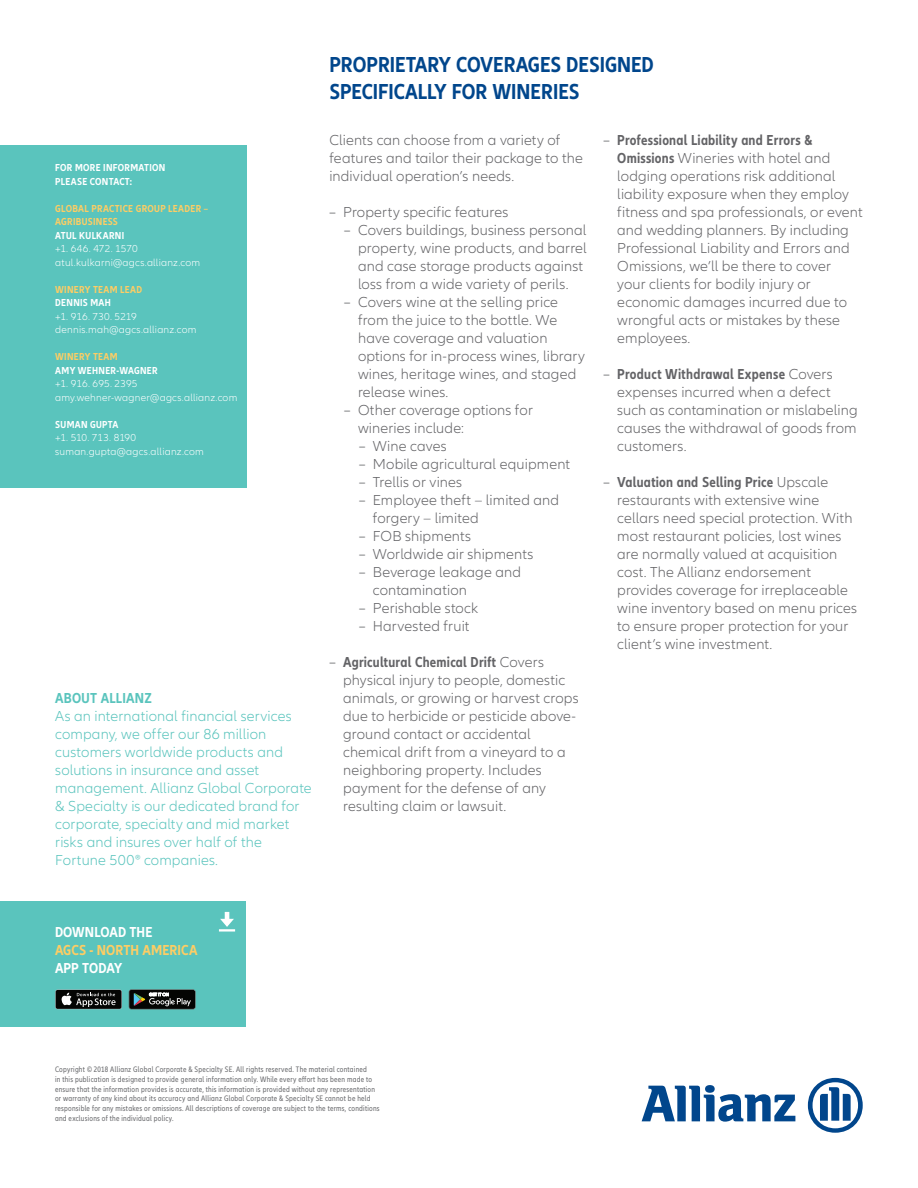
<style>
.page{position:relative;width:918px;height:1188px;background:#fff}
.page>*{position:absolute;margin:0;border:0;box-sizing:border-box;transform-origin:0 0}
.t1{font:700 condensed 22.5px/27px "Allianz Neo";color:#01468c}
.t2{font:300 15px/18px "Allianz Neo";letter-spacing:.01em;color:#636366}
.t3{font:300 15px/18px "Allianz Neo";letter-spacing:.01em;color:#5ac4bd}
.t4{font:700 condensed 15px "Allianz Neo";color:#fff}
.t5{font:700 condensed 15px "Allianz Neo";letter-spacing:.01em;color:#fecd64}
.t6{font:700 condensed 15px "Allianz Neo";letter-spacing:.015em;color:#5ac4bd}
.t7{font:300 10.5px/13.5px "Allianz Neo";letter-spacing:.02em;color:#fff}
.t8{font:700 condensed 10.5px/13.5px "Allianz Neo";letter-spacing:.03em;color:#fff}
.t9{font:700 condensed 10.5px/13.5px "Allianz Neo";letter-spacing:.03em;color:#fecd64}
.t10{font:condensed 8.25px/9.9px "Allianz Neo";letter-spacing:.03em;color:#6c6d70}
.s1{font-weight:400;font-stretch:condensed;color:#6c6d70}
.s2{font-weight:700;font-stretch:condensed}
</style>
<div class="page">
<svg style="left:642px;top:1085px;width:153px;height:37px"></svg>
<svg style="left:808px;top:1078px;width:55px;height:55px"></svg>
<div style="left:0;top:901px;width:246px;height:126px;background:#5ac4bd"></div>
<svg style="left:219px;top:912px;width:16px;height:20px"></svg>
<svg style="left:55px;top:990px;width:67px;height:19px"></svg>
<div style="left:56px;top:990px;width:65px;height:19px;background:#040503;border-radius:2px"></div>
<svg style="left:61px;top:993px;width:55px;height:14px"></svg>
<svg style="left:129px;top:990px;width:66px;height:19px"></svg>
<div style="left:0;top:145px;width:246px;height:342px;background:#5ac4bd"></div>
<p class="t8" style="left:55px;top:161px;width:112px">FOR MORE INFORMATION<br>PLEASE CONTACT:</p>
<p class="t9" style="left:55px;top:202px;width:154px">GLOBAL PRACTICE GROUP LEADER –<br>AGRIBUSINESS</p>
<p class="t8" style="left:55px;top:229px;width:70px">ATUL KULKARNI</p>
<p class="t7" style="left:55px;top:242px;width:147px">+1. 646. 472. 1570 atul.kulkarni@agcs.allianz.com</p>
<p class="t9" style="left:55px;top:283px;width:88px">WINERY TEAM LEAD</p>
<p class="t8" style="left:55px;top:296px;width:57px">DENNIS MAH</p>
<p class="t7" style="left:55px;top:310px;width:143px">+1. 916. 730. 5219 dennis.mah@agcs.allianz.com</p>
<p class="t9" style="left:55px;top:350px;width:64px">WINERY TEAM</p>
<p class="t8" style="left:55px;top:364px;width:104px">AMY WEHNER-WAGNER</p>
<p class="t7" style="left:55px;top:377px;width:184px">+1. 916. 695. 2395 amy.wehner-wagner@agcs.allianz.com</p>
<p class="t8" style="left:55px;top:418px;width:65px">SUMAN GUPTA</p>
<p class="t7" style="left:55px;top:431px;width:150px">+1. 510. 713. 8190 suman.gupta@agcs.allianz.com</p>
<p class="t6" style="left:55px;top:690px;width:98px">ABOUT ALLIANZ</p>
<p class="t3" style="left:55px;top:708px;width:258px">As an international financial services company, we offer our 86 million customers worldwide products and solutions in insurance and asset management. Allianz Global Corporate &amp; Specialty is our dedicated brand for corporate, specialty and mid market risks and insures over half of the Fortune 500® companies.</p>
<h1 class="t1" style="left:329px;top:52px;width:326px">PROPRIETARY COVERAGES DESIGNED<br>SPECIFICALLY FOR WINERIES</h1>
<p class="t2" style="left:329px;top:132px;width:255px">Clients can choose from a variety of features and tailor their package to the individual operation’s needs.</p>
<p class="t2" style="left:329px;top:204px;width:180px"><span class="s1">–</span> Property specific features</p>
<p class="t2" style="left:358px;top:222px;width:230px;text-indent:-14px"><span class="s1">–</span> Covers buildings, business personal property, wine products, and barrel and case storage products against loss from a wide variety of perils.</p>
<p class="t2" style="left:358px;top:294px;width:228px;text-indent:-14px"><span class="s1">–</span> Covers wine at the selling price from the juice to the bottle. We have coverage and valuation options for in-process wines, library wines, heritage wines, and staged release wines.</p>
<p class="t2" style="left:358px;top:402px;width:176px;text-indent:-14px"><span class="s1">–</span> Other coverage options for wineries include:</p>
<p class="t2" style="left:359px;top:438px;width:89px"><span class="s1">–</span> Wine caves</p>
<p class="t2" style="left:359px;top:456px;width:213px"><span class="s1">–</span> Mobile agricultural equipment</p>
<p class="t2" style="left:359px;top:474px;width:105px"><span class="s1">–</span> Trellis or vines</p>
<p class="t2" style="left:373px;top:492px;width:188px;text-indent:-14px"><span class="s1">–</span> Employee theft – limited and forgery – limited</p>
<p class="t2" style="left:359px;top:528px;width:113px"><span class="s1">–</span> FOB shipments</p>
<p class="t2" style="left:359px;top:546px;width:176px"><span class="s1">–</span> Worldwide air shipments</p>
<p class="t2" style="left:373px;top:564px;width:150px;text-indent:-14px"><span class="s1">–</span> Beverage leakage and contamination</p>
<p class="t2" style="left:359px;top:600px;width:121px"><span class="s1">–</span> Perishable stock</p>
<p class="t2" style="left:359px;top:618px;width:112px"><span class="s1">–</span> Harvested fruit</p>
<p class="t2" style="left:343px;top:654px;width:237px;text-indent:-14px"><span class="s1">–</span> <span class="s2">Agricultural Chemical Drift</span> Covers physical injury to people, domestic animals, or growing or harvest crops due to herbicide or pesticide above&shy;ground contact or accidental chemical drift from a vineyard to a neighboring property. Includes payment for the defense of any resulting claim or lawsuit.</p>
<p class="t2" style="left:617px;top:132px;width:247px;text-indent:-14px"><span class="s1">–</span> <span class="s2">Professional Liability and Errors &amp; Omissions</span> Wineries with hotel and lodging operations risk additional liability exposure when they employ fitness and spa professionals, or event and wedding planners. By including Professional Liability and Errors and Omissions, we’ll be there to cover your clients for bodily injury or economic damages incurred due to wrongful acts or mistakes by these employees.</p>
<p class="t2" style="left:617px;top:366px;width:242px;text-indent:-14px"><span class="s1">–</span> <span class="s2">Product Withdrawal Expense</span> Covers expenses incurred when a defect such as contamination or mislabeling causes the withdrawal of goods from customers.</p>
<p class="t2" style="left:617px;top:474px;width:241px;text-indent:-14px"><span class="s1">–</span> <span class="s2">Valuation and Selling Price</span> Upscale restaurants with extensive wine cellars need special protection. With most restaurant policies, lost wines are normally valued at acquisition cost. The Allianz endorsement provides coverage for irreplaceable wine inventory based on menu prices to ensure proper protection for your client’s wine investment.</p>
<p class="t4" style="left:55px;top:924px;width:99px">DOWNLOAD THE</p>
<p class="t5" style="left:55px;top:942px;width:144px">AGCS - NORTH AMERICA</p>
<p class="t4" style="left:55px;top:960px;width:69px">APP TODAY</p>
<p class="t10" style="left:55px;top:1064px;width:326px">Copyright © 2018 Allianz Global Corporate &amp; Specialty SE. All rights reserved. The material contained<br>in this publication is designed to provide general information only. While every effort has been made to ensure that the information provides is accurate, this information is provided without any representation or warranty of any kind about its accuracy and Allianz Global Corporate &amp; Specialty SE cannot be held responsible for any mistakes or omissions. All descriptions of coverage are subject to the terms, conditions and exclusions of the individual policy.</p>
</div>
